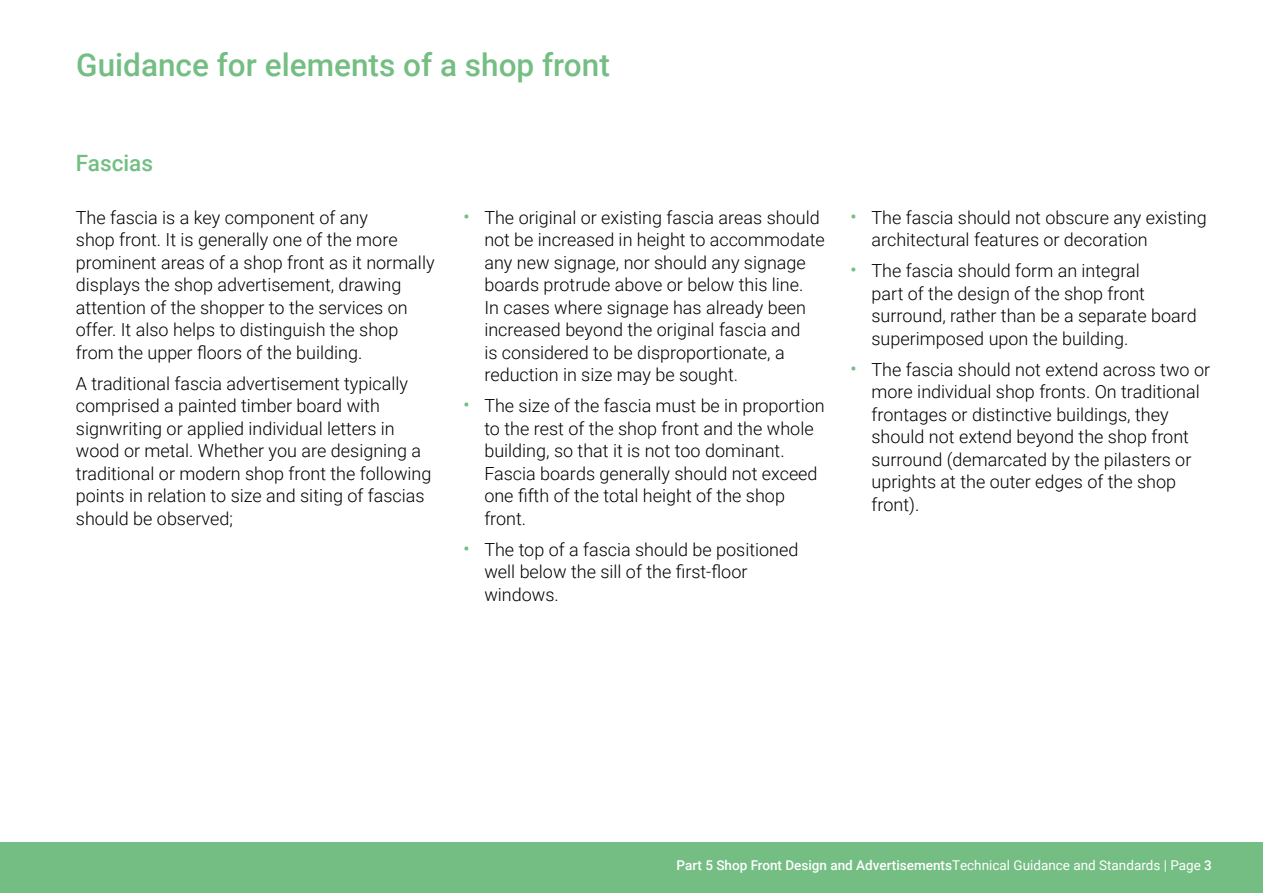
<style>
.page{position:relative;width:1263px;height:893px;background:#fff}
.page>*{position:absolute;margin:0;border:0;box-sizing:border-box;transform-origin:0 0}
.t1{font:500 31.5px "Roboto";color:#74be83}
.t2{font:500 22.5px "Roboto";color:#74be83}
.t3{font:300 18px/22.5px "Roboto";color:#000}
.t4{font:500 13.5px "Roboto";color:#fff}
.s1{font-size:21px;color:#74be83}
.s2{font-weight:400}
</style>
<div class="page">
<div style="left:0;top:842px;width:1263px;height:51px;background:#74be83"></div>
<h1 class="t1" style="left:76px;top:42px;width:535px">Guidance for elements of a shop front</h1>
<p class="t2" style="left:76px;top:148px;width:79px">Fascias</p>
<p class="t3" style="left:76px;top:205px;width:360px">The fascia is a key component of any<br>shop front. It is generally one of the more prominent areas of a shop front as it normally displays the shop advertisement, drawing attention of the shopper to the services on offer. It also helps to distinguish the shop from the upper floors of the building.</p>
<p class="t3" style="left:76px;top:371px;width:357px">A traditional fascia advertisement typically comprised a painted timber board with signwriting or applied individual letters in wood or metal. Whether you are designing a traditional or modern shop front the following points in relation to size and siting of fascias should be observed;</p>
<p class="t3" style="left:484px;top:205px;width:342px;text-indent:-21px"><span class="s1">•</span> The original or existing fascia areas should not be increased in height to accommodate any new signage, nor should any signage boards protrude above or below this line.<br>In cases where signage has already been increased beyond the original fascia and<br>is considered to be disproportionate, a reduction in size may be sought.</p>
<p class="t3" style="left:484px;top:394px;width:342px;text-indent:-21px"><span class="s1">•</span> The size of the fascia must be in proportion to the rest of the shop front and the whole building, so that it is not too dominant.<br>Fascia boards generally should not exceed one fifth of the total height of the shop front.</p>
<p class="t3" style="left:484px;top:537px;width:316px;text-indent:-21px"><span class="s1">•</span> The top of a fascia should be positioned well below the sill of the first-floor windows.</p>
<p class="t3" style="left:871px;top:205px;width:337px;text-indent:-21px"><span class="s1">•</span> The fascia should not obscure any existing architectural features or decoration</p>
<p class="t3" style="left:871px;top:259px;width:327px;text-indent:-21px"><span class="s1">•</span> The fascia should form an integral<br>part of the design of the shop front surround, rather than be a separate board superimposed upon the building.</p>
<p class="t3" style="left:871px;top:357px;width:340px;text-indent:-21px"><span class="s1">•</span> The fascia should not extend across two or more individual shop fronts. On traditional frontages or distinctive buildings, they should not extend beyond the shop front surround (demarcated by the pilasters or uprights at the outer edges of the shop front).</p>
<p class="t4" style="left:676px;top:856px;width:537px">Part 5 Shop Front Design and Advertisements<span class="s2">Technical Guidance and Standards | Page</span> 3</p>
</div>
